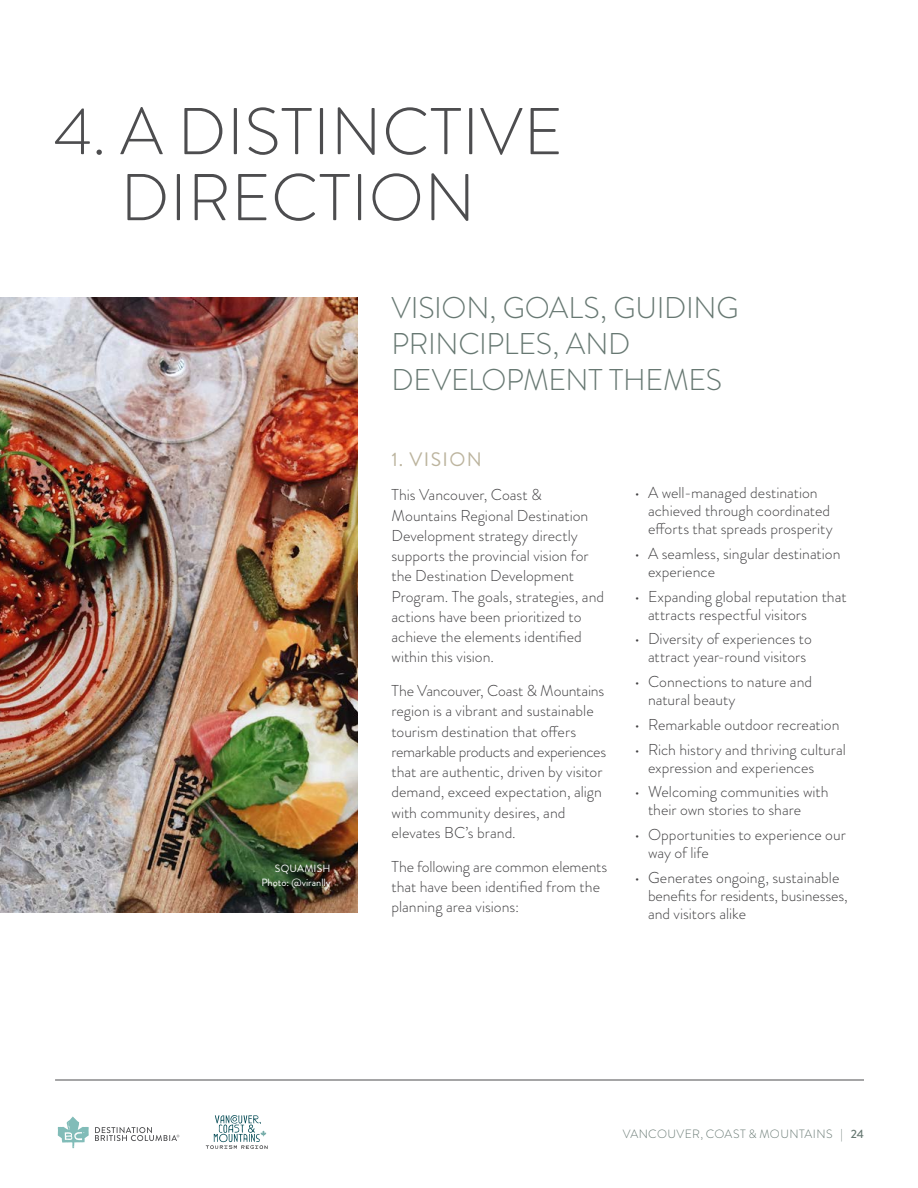
<style>
.page{position:relative;width:918px;height:1188px;background:#fff}
.page>*{position:absolute;margin:0;border:0;box-sizing:border-box;transform-origin:0 0}
.t1{font:300 66px/66px "Brandon Grotesque";letter-spacing:.01em;color:#4d4d4f;text-align:center}
.t2{font:300 30px/36px "Brandon Grotesque";letter-spacing:-.01em;color:#677872}
.t3{font:19.5px "Brandon Grotesque";letter-spacing:.07em;color:#bcb49e}
.t4{font:300 15.75px/20.2px "Brandon Grotesque";color:#414042}
.t5{font:300 12px "Brandon Grotesque";letter-spacing:.035em;color:#677872}
.t6{font:10.5px/13.8px "Brandon Grotesque";color:#fff;text-align:right}
.s1{font-weight:500}
</style>
<div class="page">
<hr style="left:55px;top:1080px;width:809px;height:1px;background:#4d4d4f">
<svg style="left:95px;top:1127px;width:84px;height:14px"></svg>
<svg style="left:58px;top:1117px;width:31px;height:31px"></svg>
<svg style="left:206px;top:1115px;width:62px;height:34px"></svg>
<img style="left:0;top:297px;width:358px;height:616px">
<h1 class="t1" style="left:54px;top:99px;width:511px">4. A DISTINCTIVE<br>DIRECTION</h1>
<p class="t6" style="left:261px;top:862px;width:71px">SQUAMISH<br>Photo: @viranlly</p>
<h2 class="t2" style="left:392px;top:290px;width:349px">VISION, GOALS, GUIDING<br>PRINCIPLES, AND<br>DEVELOPMENT THEMES</h2>
<p class="t3" style="left:392px;top:446px;width:92px">1. VISION</p>
<p class="t4" style="left:392px;top:485px;width:214px">This Vancouver, Coast &amp;<br>Mountains Regional Destination<br>Development strategy directly supports the provincial vision for the Destination Development<br>Program. The goals, strategies, and actions have been prioritized to achieve the elements identified within this vision.</p>
<p class="t4" style="left:392px;top:681px;width:216px">The Vancouver, Coast &amp; Mountains region is a vibrant and sustainable tourism destination that offers remarkable products and experiences that are authentic, driven by visitor demand, exceed expectation, align with community desires, and elevates BC’s brand.</p>
<p class="t4" style="left:392px;top:856px;width:217px">The following are common elements that have been identified from the planning area visions:</p>
<p class="t4" style="left:648px;top:484px;width:186px;line-height:18px;text-indent:-13px">• A well-managed destination achieved through coordinated efforts that spreads prosperity</p>
<p class="t4" style="left:648px;top:544px;width:194px;line-height:18px;text-indent:-13px">• A seamless, singular destination experience</p>
<p class="t4" style="left:648px;top:587px;width:200px;line-height:18px;text-indent:-13px">• Expanding global reputation that attracts respectful visitors</p>
<p class="t4" style="left:635px;top:630px;width:179px;line-height:18px;text-align:center">• Diversity of experiences to attract year-round visitors</p>
<p class="t4" style="left:648px;top:673px;width:166px;line-height:18px;text-indent:-13px">• Connections to nature and natural beauty</p>
<p class="t4" style="left:635px;top:714px;width:207px">• Remarkable outdoor recreation</p>
<p class="t4" style="left:648px;top:740px;width:199px;line-height:18px;text-indent:-13px">• Rich history and thriving cultural expression and experiences</p>
<p class="t4" style="left:648px;top:783px;width:182px;line-height:18px;text-indent:-13px">• Welcoming communities with their own stories to share</p>
<p class="t4" style="left:648px;top:826px;width:199px;line-height:18px;text-indent:-13px">• Opportunities to experience our way of life</p>
<p class="t4" style="left:648px;top:868px;width:201px;line-height:18px;text-indent:-13px">• Generates ongoing, sustainable benefits for residents, businesses, and visitors alike</p>
<p class="t5" style="left:623px;top:1126px;width:243px">VANCOUVER, COAST &amp; MOUNTAINS | <span class="s1">24</span></p>
</div>
